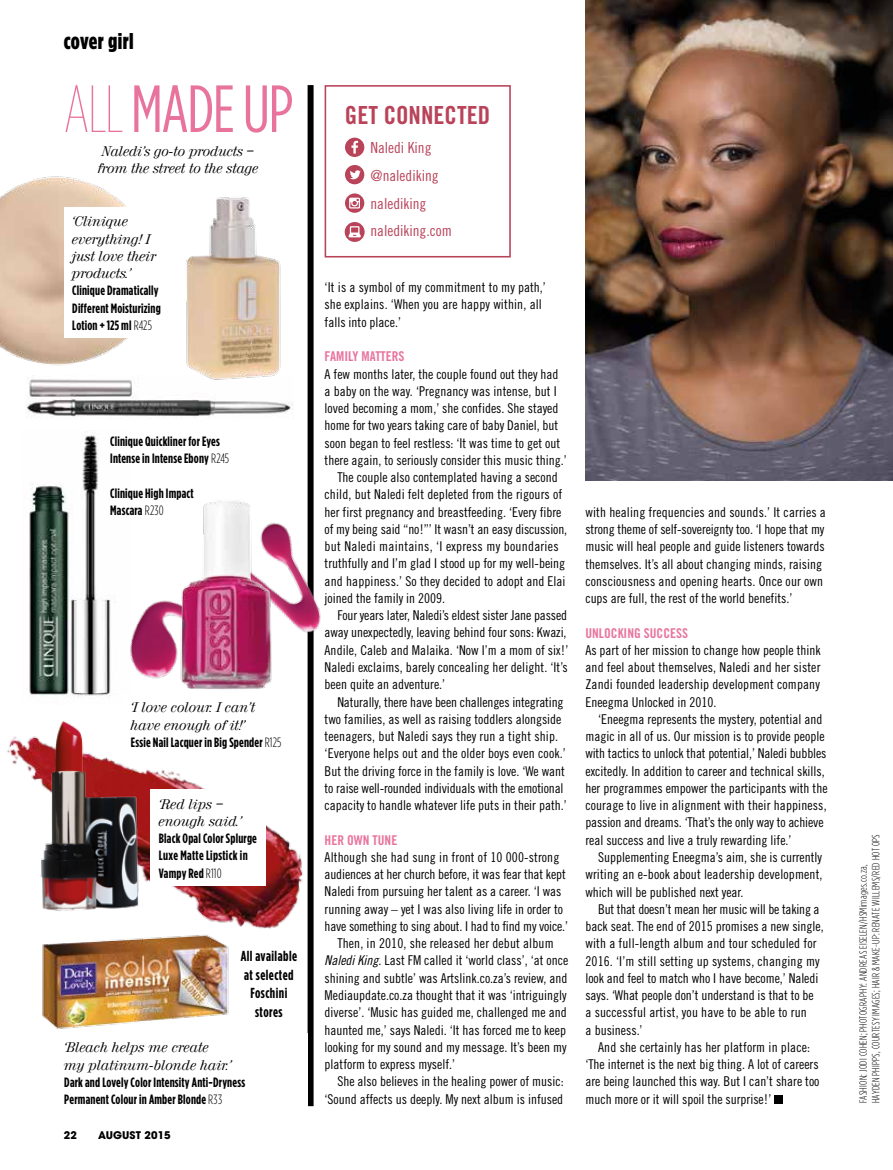
<style>
.page{position:relative;width:893px;height:1170px;background:#fff}
.page>*{position:absolute;margin:0;border:0;box-sizing:border-box;transform-origin:0 0}
.t1{font:66.45px "Gotham Condensed";color:#e8749e}
.t2{font:24.9px "Trade Gothic Bold Cond Twenty";color:#b94359}
.t3{font:900 22.5px "Gotham Condensed";letter-spacing:.02em;color:#000}
.t4{font:15.3px/27.6px "Trade Gothic Cond Eighteen";color:#b94359}
.t5{font:700 14.55px/18.5px "Gotham Condensed";letter-spacing:.03em;color:#000;text-align:center}
.t6{font:13.5px/17.2px "Trade Gothic Cond Eighteen";color:#000}
.t7{font:700 13.5px/17.2px "Gotham Condensed";letter-spacing:.015em;color:#000}
.t8{font:italic 13.5px/17.2px "Valencia";color:#000}
.t9{font:13.5px "Trade Gothic Cond Eighteen";letter-spacing:.02em;color:#000}
.t10{font:13.5px "Trade Gothic Bold Cond Twenty";color:#e8749e}
.t11{font:300 10.5px/12.6px "Gotham Condensed";letter-spacing:.025em;color:#000}
.t12{font:700 10.5px "Avant Garde";letter-spacing:.01em;color:#000}
.s1{font-weight:100}
.s2{font-weight:300}
.s3{font-family:"Trade Gothic Cond Eighteen Obl"}
</style>
<div class="page">
<img style="left:29px;top:431px;width:87px;height:264px">
<div style="left:308px;top:85px;width:6px;height:1021px;background:#000"></div>
<img style="left:7px;top:695px;width:307px;height:264px">
<img style="left:26px;top:379px;width:267px;height:40px">
<img style="left:0;top:176px;width:128px;height:190px">
<img style="left:180px;top:197px;width:107px;height:186px">
<img style="left:130px;top:597px;width:191px;height:108px">
<img style="left:36px;top:928px;width:200px;height:101px">
<img style="left:172px;top:489px;width:142px;height:213px">
<img style="left:30px;top:709px;width:117px;height:213px">
<img style="left:585px;top:0;width:308px;height:480px">
<div style="left:774px;top:1094px;width:9px;height:9px;background:#000"></div>
<div style="left:64px;top:207px;width:108px;height:131px;background:#fff"></div>
<div style="left:150px;top:789px;width:116px;height:97px;background:#fff"></div>
<div style="left:122px;top:693px;width:168px;height:62px;background:#fff"></div>
<div style="left:325px;top:85px;width:186px;height:172px;border:2px solid #b94359"></div>
<svg style="left:345px;top:138px;width:19px;height:19px"></svg>
<svg style="left:345px;top:165px;width:19px;height:19px"></svg>
<svg style="left:345px;top:193px;width:19px;height:20px"></svg>
<svg style="left:345px;top:222px;width:20px;height:20px"></svg>
<svg style="left:349px;top:226px;width:12px;height:11px"></svg>
<h3 class="t3" style="left:64px;top:27px;width:71px">cover girl</h3>
<h1 class="t1" style="left:64px;top:71px;width:231px"><span class="s1">ALL</span> MADE UP</h1>
<p class="t8" style="left:98px;top:142px;width:162px">Naledi’s go-to products – from the street to the stage</p>
<p class="t8" style="left:72px;top:213px;width:85px">‘Clinique everything! I just love their products.’</p>
<p class="t7" style="left:72px;top:282px;width:90px">Clinique Dramatically<br>Different Moisturizing<br>Lotion + 125 ml <span class="s2">R425</span></p>
<p class="t7" style="left:110px;top:433px;width:121px">Clinique Quickliner for Eyes<br>Intense in Intense Ebony <span class="s2">R245</span></p>
<p class="t7" style="left:110px;top:484px;width:85px">Clinique High Impact<br>Mascara <span class="s2">R230</span></p>
<p class="t8" style="left:131px;top:699px;width:126px">‘I love colour. I can’t have enough of it!’</p>
<p class="t7" style="left:131px;top:733px;width:152px">Essie Nail Lacquer in Big Spender <span class="s2">R125</span></p>
<p class="t8" style="left:159px;top:795px;width:85px">‘Red lips – enough said.’</p>
<p class="t7" style="left:159px;top:829px;width:99px">Black Opal Color Splurge<br>Luxe Matte Lipstick in<br>Vampy Red <span class="s2">R110</span></p>
<p class="t5" style="left:241px;top:946px;width:58px">All available at selected<br>Foschini stores</p>
<p class="t8" style="left:64px;top:1038px;width:169px">‘Bleach helps me create my platinum-blonde hair.’</p>
<p class="t7" style="left:64px;top:1073px;width:182px">Dark and Lovely Color Intensity Anti-Dryness<br>Permanent Colour in Amber Blonde <span class="s2">R33</span></p>
<p class="t12" style="left:64px;top:1127px;width:15px">22</p>
<p class="t12" style="left:98px;top:1127px;width:74px">AUGUST 2015</p>
<h2 class="t2" style="left:345px;top:100px;width:147px">GET CONNECTED</h2>
<p class="t4" style="left:370px;top:134px;width:83px">Naledi King @nalediking nalediking nalediking.com</p>
<p class="t6" style="left:325px;top:278px;width:223px">‘It is a symbol of my commitment to my path,’ she explains. ‘When you are happy within, all falls into place.’</p>
<p class="t10" style="left:325px;top:348px;width:81px">FAMILY MATTERS</p>
<p class="t6" style="left:325px;top:365px;width:235px">A few months later, the couple found out they had</p>
<p class="t6" style="left:325px;top:382px;width:234px">a baby on the way. ‘Pregnancy was intense, but I</p>
<p class="t6" style="left:325px;top:399px;width:235px">loved becoming a mom,’ she confides. She stayed</p>
<p class="t6" style="left:325px;top:416px;width:235px">home for two years taking care of baby Daniel, but</p>
<p class="t6" style="left:325px;top:434px;width:237px">soon began to feel restless: ‘It was time to get out</p>
<p class="t6" style="left:325px;top:451px;width:244px">there again, to seriously consider this music thing.’</p>
<p class="t6" style="left:337px;top:468px;width:222px">The couple also contemplated having a second</p>
<p class="t6" style="left:325px;top:485px;width:239px">child, but Naledi felt depleted from the rigours of</p>
<p class="t6" style="left:325px;top:503px;width:238px">her first pregnancy and breastfeeding. ‘Every fibre</p>
<p class="t6" style="left:325px;top:520px;width:244px">of my being said “no!”’ It wasn’t an easy discussion,</p>
<p class="t9" style="left:325px;top:538px;width:236px">but Naledi maintains, ‘I express my boundaries</p>
<p class="t6" style="left:325px;top:555px;width:242px">truthfully and I’m glad I stood up for my well-being</p>
<p class="t6" style="left:325px;top:572px;width:242px">and happiness.’ So they decided to adopt and Elai</p>
<p class="t6" style="left:325px;top:589px;width:122px">joined the family in 2009.</p>
<p class="t6" style="left:337px;top:606px;width:231px">Four years later, Naledi’s eldest sister Jane passed</p>
<p class="t6" style="left:325px;top:624px;width:244px">away unexpectedly, leaving behind four sons: Kwazi,</p>
<p class="t6" style="left:325px;top:641px;width:245px">Andile, Caleb and Malaika. ‘Now I’m a mom of six!’</p>
<p class="t6" style="left:325px;top:658px;width:245px">Naledi exclaims, barely concealing her delight. ‘It’s</p>
<p class="t6" style="left:325px;top:675px;width:122px">been quite an adventure.’</p>
<p class="t6" style="left:337px;top:693px;width:228px">Naturally, there have been challenges integrating</p>
<p class="t6" style="left:325px;top:710px;width:238px">two families, as well as raising toddlers alongside</p>
<p class="t6" style="left:325px;top:727px;width:235px">teenagers, but Naledi says they run a tight ship.</p>
<p class="t6" style="left:325px;top:744px;width:243px">‘Everyone helps out and the older boys even cook.’</p>
<p class="t6" style="left:325px;top:762px;width:242px">But the driving force in the family is love. ‘We want</p>
<p class="t6" style="left:325px;top:779px;width:241px">to raise well-rounded individuals with the emotional</p>
<p class="t6" style="left:325px;top:796px;width:244px">capacity to handle whatever life puts in their path.’</p>
<p class="t10" style="left:325px;top:831px;width:74px">HER OWN TUNE</p>
<p class="t6" style="left:325px;top:848px;width:236px">Although she had sung in front of 10 000-strong</p>
<p class="t6" style="left:325px;top:865px;width:243px">audiences at her church before, it was fear that kept</p>
<p class="t6" style="left:325px;top:882px;width:238px">Naledi from pursuing her talent as a career. ‘I was</p>
<p class="t6" style="left:325px;top:900px;width:240px">running away – yet I was also living life in order to</p>
<p class="t6" style="left:325px;top:917px;width:245px">have something to sing about. I had to find my voice.’</p>
<p class="t6" style="left:337px;top:934px;width:218px">Then, in 2010, she released her debut album</p>
<p class="t6" style="left:325px;top:951px;width:245px"><span class="s3">Naledi King</span>. Last FM called it ‘world class’, ‘at once</p>
<p class="t6" style="left:325px;top:969px;width:244px">shining and subtle’ was Artslink.co.za’s review, and</p>
<p class="t6" style="left:325px;top:986px;width:244px">Mediaupdate.co.za thought that it was ‘intriguingly</p>
<p class="t6" style="left:325px;top:1003px;width:244px">diverse’. ‘Music has guided me, challenged me and</p>
<p class="t6" style="left:325px;top:1020px;width:243px">haunted me,’ says Naledi. ‘It has forced me to keep</p>
<p class="t6" style="left:325px;top:1038px;width:243px">looking for my sound and my message. It’s been my</p>
<p class="t6" style="left:325px;top:1055px;width:132px">platform to express myself.’</p>
<p class="t6" style="left:337px;top:1072px;width:228px">She also believes in the healing power of music:</p>
<p class="t6" style="left:325px;top:1089px;width:240px">‘Sound affects us deeply. My next album is infused</p>
<p class="t6" style="left:585px;top:503px;width:242px">with healing frequencies and sounds.’ It carries a strong theme of self-sovereignty too. ‘I hope that my music will heal people and guide listeners towards themselves. It’s all about changing minds, raising consciousness and opening hearts. Once our own cups are full, the rest of the world benefits.’</p>
<p class="t10" style="left:585px;top:624px;width:32px">UNLOCKIN</p>
<p class="t10" style="left:634px;top:624px;width:55px">G SUCC ESS</p>
<p class="t6" style="left:585px;top:641px;width:237px;text-align:justify">As part of her mission to change how people think and feel about themselves, Naledi and her sister Zandi founded leadership development company Eneegma Unlocked in 2010.</p>
<p class="t6" style="left:585px;top:710px;width:244px;text-indent:13px">‘Eneegma represents the mystery, potential and magic in all of us. Our mission is to provide people with tactics to unlock that potential,’ Naledi bubbles excitedly. In addition to career and technical skills, her programmes empower the participants with the courage to live in alignment with their happiness, passion and dreams. ‘That’s the only way to achieve real success and live a truly rewarding life.’</p>
<p class="t6" style="left:585px;top:848px;width:239px;text-align:justify;text-indent:13px">Supplementing Eneegma’s aim, she is currently writing an e-book about leadership development, which will be published next year.</p>
<p class="t6" style="left:585px;top:900px;width:240px;text-indent:13px">But that doesn’t mean her music will be taking a back seat. The end of 2015 promises a new single, with a full-length album and tour scheduled for 2016. ‘I’m still setting up systems, changing my look and feel to match who I have become,’ Naledi says. ‘What people don’t understand is that to be<br>a successful artist, you have to be able to run<br>a business.’</p>
<p class="t6" style="left:585px;top:1038px;width:236px;text-indent:13px">And she certainly has her platform in place: ‘The internet is the next big thing. A lot of careers are being launched this way. But I can’t share too much more or it will spoil the surprise!’</p>
<p class="t11" style="left:857px;top:1103px;width:271px;rotate:-90deg">Fashion: Jodi Cohen; photography: Andreas Eiselen/HSMimages.co.za,<br>hayden phipps, courtesy images; hair &amp; make-up: Renate Willems/Red Hot Ops</p>
</div>
